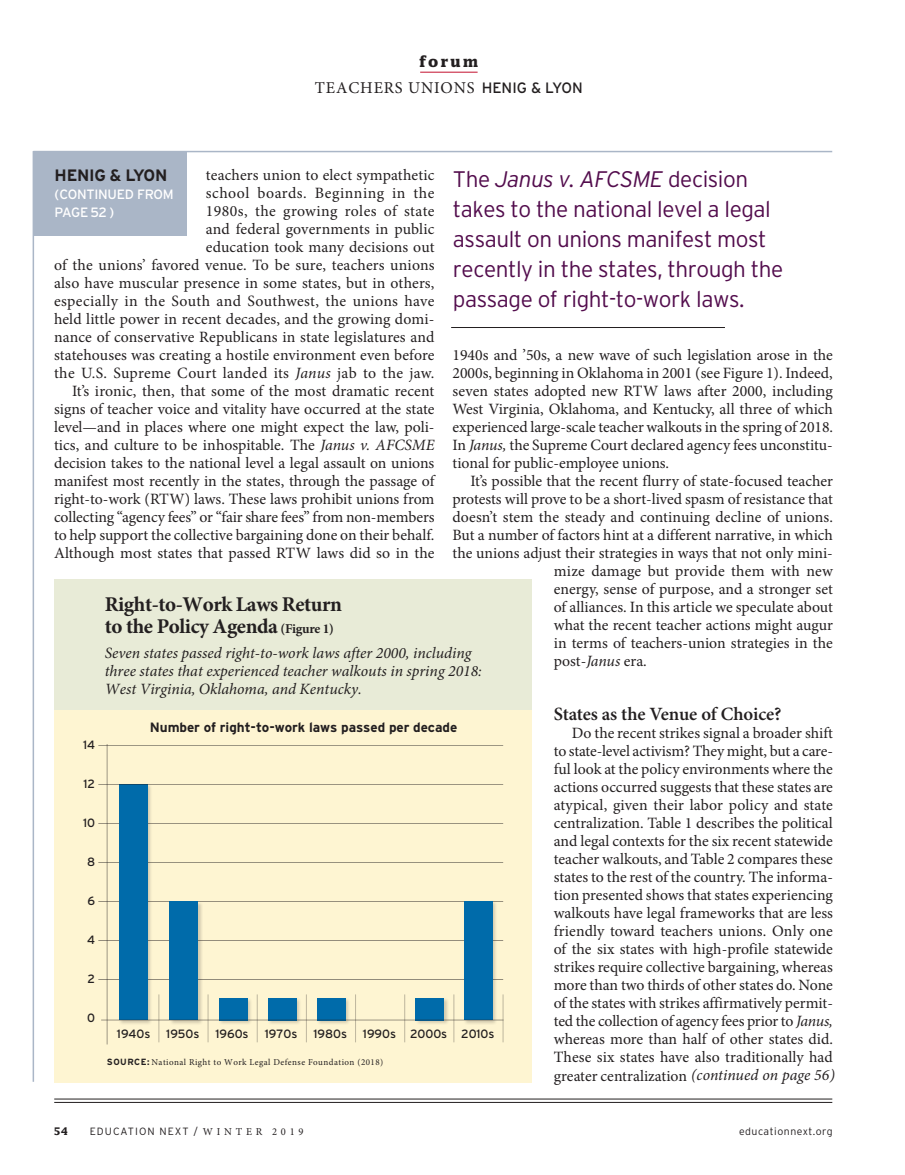
<style>
.page{position:relative;width:905px;height:1175px;background:#fff}
.page>*{position:absolute;margin:0;border:0;box-sizing:border-box;transform-origin:0 0}
.t1{font:300 22.5px/30px "Interstate";letter-spacing:-.02em;color:#530d4d}
.t2{font:700 21px/22.5px "Minion Pro";letter-spacing:-.02em;color:#231f20}
.t3{font:600 18.75px "Minion Pro";letter-spacing:-.005em;color:#231f20}
.t4{font:16.5px "Minion Pro";letter-spacing:.05em;color:#231f20}
.t5{font:700 16.5px "Interstate";letter-spacing:-.02em;color:#231f20}
.t6{font:15.75px/18px "Minion Pro";color:#231f20;text-align:right}
.t7{font:italic 15.75px/18px "Minion Pro";color:#231f20}
.t8{font:700 15px "Lucida";letter-spacing:.12em;color:#231f20}
.t9{font:700 13.5px "Interstate";letter-spacing:-.005em;color:#231f20}
.t10{font:13.5px/18px "Interstate";letter-spacing:-.02em;color:#fff}
.t11{font:12px "Interstate";letter-spacing:-.005em;color:#231f20}
.t12{font:300 10.5px "Interstate";letter-spacing:.1em;color:#231f20}
.t13{font:300 10.5px "Interstate";letter-spacing:.05em;color:#231f20}
.t14{font:700 10.5px "Lucida";color:#231f20}
.t15{font:9px "Minion Pro";letter-spacing:.05em;color:#231f20}
.s1{font-family:"Interstate";font-size:15px}
.s2{font-style:italic}
.s3{font-size:13.5px}
.s4{font-family:"Interstate";font-weight:700}
.s5{font-family:"Minion Pro";font-weight:400}
</style>
<div class="page">
<hr style="left:54px;top:1102px;width:778px;height:1px;background:#231f20">
<hr style="left:54px;top:1098px;width:778px;height:1px;background:#231f20">
<hr style="left:33px;top:151px;width:1px;height:930px;background:#aab6c7">
<hr style="left:33px;top:151px;width:799px;height:1px;background:#aab6c7">
<hr style="left:420px;top:72px;width:57px;height:1px;background:#c3102e">
<div style="left:33px;top:151px;width:153px;height:85px;background:#aab6c7"></div>
<div style="left:54px;top:579px;width:477px;height:503px;background:#fef5d2"></div>
<div style="left:54px;top:579px;width:477px;height:130px;background:#e8ebd7"></div>
<hr style="left:98px;top:745px;width:405px;height:1px;background:#231f20">
<hr style="left:98px;top:823px;width:405px;height:1px;background:#231f20">
<hr style="left:98px;top:862px;width:405px;height:1px;background:#231f20">
<hr style="left:98px;top:901px;width:405px;height:1px;background:#231f20">
<hr style="left:98px;top:940px;width:405px;height:1px;background:#231f20">
<hr style="left:98px;top:979px;width:405px;height:1px;background:#231f20">
<hr style="left:106px;top:744px;width:2px;height:300px;background:#231f20">
<hr style="left:158px;top:994px;width:1px;height:48px;background:#231f20">
<hr style="left:208px;top:994px;width:1px;height:48px;background:#231f20">
<hr style="left:257px;top:994px;width:1px;height:48px;background:#231f20">
<hr style="left:306px;top:994px;width:1px;height:48px;background:#231f20">
<hr style="left:355px;top:994px;width:1px;height:48px;background:#231f20">
<hr style="left:404px;top:994px;width:1px;height:48px;background:#231f20">
<hr style="left:453px;top:994px;width:1px;height:48px;background:#231f20">
<hr style="left:502px;top:994px;width:1px;height:48px;background:#231f20">
<div style="left:118px;top:783px;width:34px;height:242px;background:#231f20;opacity:.2"></div>
<div style="left:119px;top:784px;width:28px;height:236px;background:#006baa"></div>
<div style="left:169px;top:901px;width:34px;height:124px;background:#231f20;opacity:.2"></div>
<div style="left:170px;top:901px;width:28px;height:119px;background:#006baa"></div>
<div style="left:218px;top:997px;width:34px;height:28px;background:#231f20;opacity:.2"></div>
<div style="left:219px;top:998px;width:28px;height:22px;background:#006baa"></div>
<div style="left:267px;top:997px;width:34px;height:28px;background:#231f20;opacity:.2"></div>
<div style="left:268px;top:998px;width:28px;height:22px;background:#006baa"></div>
<div style="left:316px;top:997px;width:34px;height:28px;background:#231f20;opacity:.2"></div>
<div style="left:317px;top:998px;width:28px;height:22px;background:#006baa"></div>
<div style="left:415px;top:997px;width:34px;height:28px;background:#231f20;opacity:.2"></div>
<div style="left:415px;top:998px;width:29px;height:22px;background:#006baa"></div>
<div style="left:463px;top:900px;width:34px;height:125px;background:#231f20;opacity:.2"></div>
<div style="left:464px;top:901px;width:28px;height:119px;background:#006baa"></div>
<hr style="left:101px;top:1019px;width:402px;height:1px;background:#231f20">
<hr style="left:98px;top:784px;width:405px;height:1px;background:#231f20">
<hr style="left:451px;top:327px;width:274px;height:1px;background:#231f20">
<p class="t8" style="left:419px;top:53px;width:61px">forum</p>
<p class="t4" style="left:315px;top:76px;width:269px">TEACHERS UNIONS <span class="s1">HENIG &amp; LYON</span></p>
<p class="t6" style="left:54px;top:166px;width:382px">teachers union to elect sympathetic<br>school boards. Beginning in the<br>19 80s, the growing roles of state<br>and federal governments in public<br>education took many decisions out<br>of the unions’ favored venue. To be sure, teachers unions also have muscular presence in some states, but in others, especially in the South and Southwest, the unions have held little power in recent decades, and the growing domi&shy;nance of conservative Republicans in state legislatures and statehouses was creating a hostile environment even before the U.S. Supreme Court landed its <span class="s2">Janus</span> jab to the jaw.<br>It’s ironic, then, that some of the most dramatic recent signs of teacher voice and vitality have occurred at the state level—and in places where one might expect the law, poli&shy;tics, and culture to be inhospitable. The <span class="s2">Janus v. AFCSME </span>decision takes to the national level a legal assault on unions manifest most recently in the states, through the passage of right-to-work (RTW) laws. These laws prohibit unions from collecting “agency fees” or “fair share fees” from non-members to help support the collective bargaining done on their behalf.<br>Although most states that passed RTW laws did so in the</p>
<p class="t5" style="left:55px;top:166px;width:114px">HENIG &amp; LYON</p>
<p class="t10" style="left:55px;top:185px;width:121px">(CONTINUED FROM<br>PAGE 52 )</p>
<h1 class="t1" style="left:453px;top:164px;width:332px">The <span class="s2">Janus v. AFCSME</span> decision takes to the national level a legal assault on unions manifest most recently in the states, through the passage of right-to-work laws.</h1>
<p class="t6" style="left:452px;top:346px;width:382px;text-align:justify">19 40s and ’50s, a new wave of such legislation arose in the 2000s, beginning in Oklahoma in 2001 (see Figure 1). Indeed, seven states adopted new RTW laws after 2000, including West Virginia, Oklahoma, and Kentucky, all three of which experienced large-scale teacher walkouts in the spring of 2018.<br>In <span class="s2">Janus,</span> the Supreme Court declared agency fees unconstitu&shy;tional for public-employee unions.</p>
<p class="t6" style="left:470px;top:472px;width:364px">It’s possible that the recent flurry of state-focused teacher</p>
<p class="t6" style="left:452px;top:490px;width:382px">protests will prove to be a short-lived spasm of resistance that</p>
<p class="t6" style="left:452px;top:508px;width:382px">doesn’t stem the steady and continuing decline of unions.</p>
<p class="t6" style="left:452px;top:526px;width:382px">But a number of factors hint at a different narrative, in which</p>
<p class="t6" style="left:452px;top:544px;width:382px">the unions adjust their strategies in ways that not only mini-</p>
<p class="t6" style="left:553px;top:562px;width:281px">mize damage but provide them with new</p>
<p class="t6" style="left:553px;top:580px;width:281px">energy, sense of purpose, and a stronger set</p>
<p class="t6" style="left:553px;top:598px;width:280px">of alliances. In this article we speculate about</p>
<p class="t6" style="left:553px;top:616px;width:281px">what the recent teacher actions might augur</p>
<p class="t6" style="left:553px;top:634px;width:280px">in terms of teachers-union strategies in the</p>
<p class="t6" style="left:553px;top:652px;width:95px">post-<span class="s2">Janus</span> era.</p>
<p class="t3" style="left:554px;top:703px;width:229px">States as the Venue of Choice?</p>
<p class="t6" style="left:553px;top:724px;width:282px;text-align:left;text-indent:18px">Do the recent strikes signal a broader shift to state-level activism? They might, but a care&shy;ful look at the policy environments where the actions occurred suggests that these states are atypical, given their labor policy and state centralization. Table 1 describes the political and legal contexts for the six recent statewide teacher walkouts, and Table 2 compares these states to the rest of the country. The informa&shy;tion presented shows that states experiencing walkouts have legal frameworks that are less friendly toward teachers unions. Only one of the six states with high-profile statewide strikes require collective bargaining, whereas more than two thirds of other states do. None of the states with strikes affirmatively permit&shy;ted the collection of agency fees prior to <span class="s2">Janus, </span>whereas more than half of other states did.<br>These six states have also traditionally had greater centralization <span class="s2">(continued on page 56)</span></p>
<h2 class="t2" style="left:105px;top:592px;width:239px">Right-to-Work Laws Return to the Policy Agenda <span class="s3">(Figure 1)</span></h2>
<p class="t7" style="left:105px;top:644px;width:378px">Seven states passed right-to-work laws after 2000, including three states that experienced teacher walkouts in spring 2018:<br>West Virginia, Oklahoma, and Kentucky.</p>
<p class="t9" style="left:150px;top:720px;width:309px">Number of right-to-work laws passed per decade</p>
<p class="t11" style="left:83px;top:738px;width:14px">14</p>
<p class="t11" style="left:83px;top:777px;width:13px">12</p>
<p class="t11" style="left:83px;top:816px;width:13px">10</p>
<p class="t11" style="left:87px;top:855px;width:10px">8</p>
<p class="t11" style="left:87px;top:894px;width:9px">6</p>
<p class="t11" style="left:87px;top:933px;width:10px">4</p>
<p class="t11" style="left:87px;top:972px;width:9px">2</p>
<p class="t11" style="left:87px;top:1011px;width:9px">0</p>
<p class="t11" style="left:117px;top:1026px;width:35px">1940s</p>
<p class="t11" style="left:166px;top:1026px;width:35px">1950s</p>
<p class="t11" style="left:215px;top:1026px;width:35px">1960s</p>
<p class="t11" style="left:265px;top:1026px;width:34px">1970s</p>
<p class="t11" style="left:313px;top:1026px;width:35px">1980s</p>
<p class="t11" style="left:363px;top:1026px;width:133px">1990s 2000s 2010s</p>
<p class="t15" style="left:107px;top:1056px;width:278px"><span class="s4">SOURCE:</span> National Right to Work Legal Defense Foundation (2018)</p>
<p class="t14" style="left:54px;top:1124px;width:12px">54</p>
<p class="t12" style="left:90px;top:1125px;width:214px">EDUCATION NEXT / <span class="s5">W I N T E R 2 0 1 9</span></p>
<p class="t13" style="left:739px;top:1125px;width:95px">educationnext.org</p>
</div>
